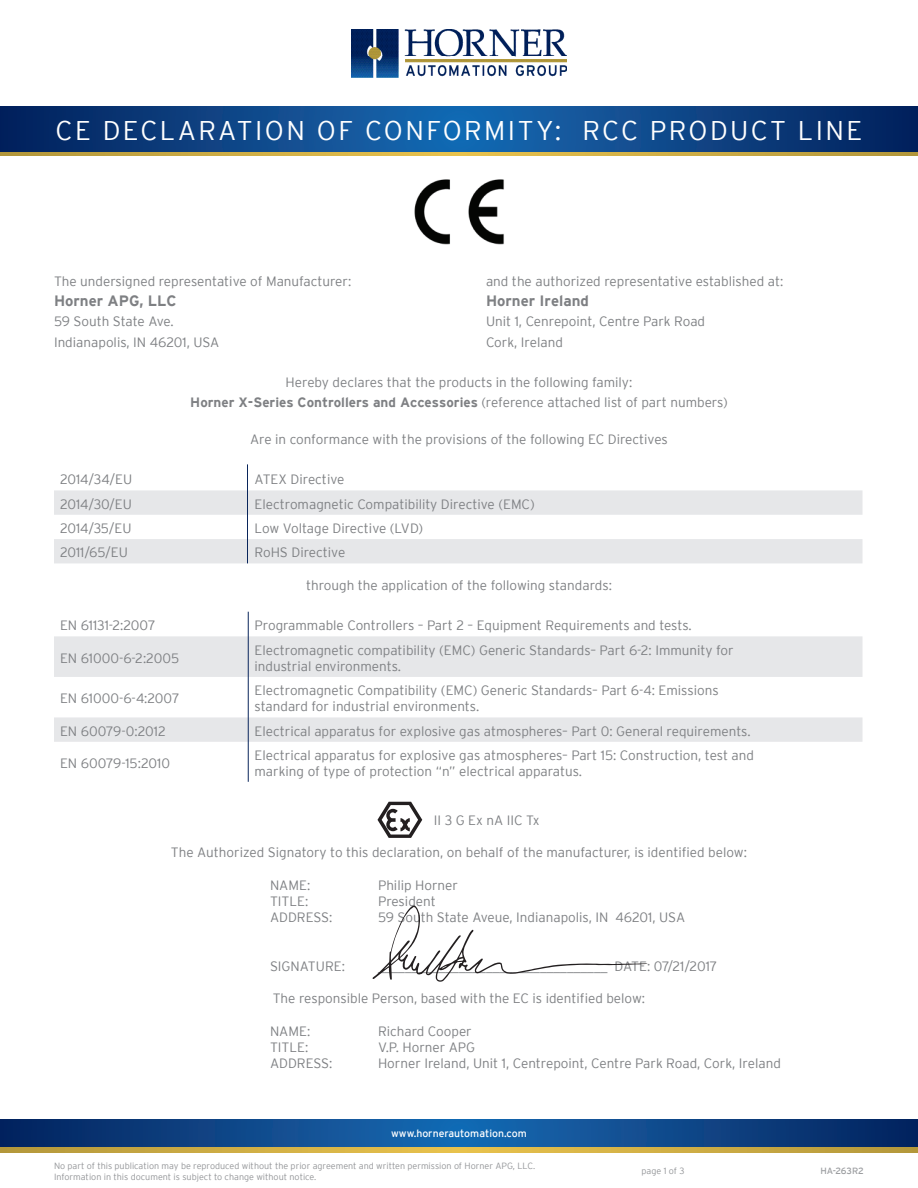
<style>
.page{position:relative;width:918px;height:1188px;background:#fff}
.page>*{position:absolute;margin:0;border:0;box-sizing:border-box;transform-origin:0 0}
.t1{font:300 27px "Interstate";letter-spacing:.09em;color:#fff}
.t2{font:700 15px "Interstate";color:#7e8083}
.t3{font:300 13.5px "Interstate";color:#7e8083}
.t4{font:700 13.5px "Interstate";color:#7e8083}
.t5{font:10.5px "Interstate";color:#fff}
.t6{font:300 9px/10.8px "Interstate";color:#939598}
.t7{font:9px "Interstate";color:#9b9da0}
.s1{font-weight:300}
</style>
<div class="page">
<img style="left:351px;top:30px;width:216px;height:47px">
<svg style="left:0;top:1120px;width:918px;height:28px;background:#144a85"></svg>
<svg style="left:0;top:1148px;width:918px;height:4px;background:#ceac44"></svg>
<svg style="left:0;top:107px;width:918px;height:45px;background:#0d4586"></svg>
<svg style="left:0;top:152px;width:918px;height:3px;background:#cdac43"></svg>
<img style="left:414px;top:179px;width:90px;height:66px">
<svg style="left:54px;top:490px;width:808px;height:73px;fill:#e6e7e9"></svg>
<svg style="left:54px;top:636px;width:808px;height:106px;fill:#e6e7e9"></svg>
<svg style="left:378px;top:802px;width:44px;height:36px"></svg>
<hr style="left:247px;top:464px;width:1px;height:99px;background:#09255b">
<hr style="left:248px;top:612px;width:1px;height:170px;background:#09255b">
<svg style="left:372px;top:905px;width:275px;height:77px"></svg>
<p class="t1" style="left:56px;top:115px;width:808px">CE DECLARATION OF CONFORMITY: RCC PRODUCT LINE</p>
<p class="t3" style="left:54px;top:274px;width:299px">The undersigned representative of Manufacturer:</p>
<p class="t3" style="left:486px;top:274px;width:299px">and the authorized representative established at:</p>
<p class="t2" style="left:54px;top:293px;width:124px">Horner APG, LLC</p>
<p class="t2" style="left:486px;top:293px;width:104px">Horner Ireland</p>
<p class="t3" style="left:54px;top:314px;width:121px">59 South State Ave.</p>
<p class="t3" style="left:486px;top:314px;width:221px">Unit 1, Cenrepoint, Centre Park Road</p>
<p class="t3" style="left:54px;top:334px;width:167px">Indianapolis, IN 46201, USA</p>
<p class="t3" style="left:486px;top:334px;width:78px">Cork, Ireland</p>
<p class="t3" style="left:286px;top:375px;width:348px">Hereby declares that the products in the following family:</p>
<p class="t4" style="left:190px;top:395px;width:539px">Horner X-Series Controllers and Accessories <span class="s1">(reference attached list of part numbers)</span></p>
<p class="t3" style="left:250px;top:432px;width:419px">Are in conformance with the provisions of the following EC Directives</p>
<p class="t3" style="left:60px;top:472px;width:74px">2014/34/EU</p>
<p class="t3" style="left:255px;top:472px;width:91px">ATEX Directive</p>
<p class="t3" style="left:60px;top:496px;width:73px">2014/30/EU</p>
<p class="t3" style="left:255px;top:496px;width:282px">Electromagnetic Compatibility Directive (EMC)</p>
<p class="t3" style="left:60px;top:521px;width:73px">2014/35/EU</p>
<p class="t3" style="left:255px;top:521px;width:170px">Low Voltage Directive (LVD)</p>
<p class="t3" style="left:60px;top:545px;width:69px">2011/65/EU</p>
<p class="t3" style="left:255px;top:545px;width:92px">RoHS Directive</p>
<p class="t3" style="left:306px;top:578px;width:307px">through the application of the following standards:</p>
<p class="t3" style="left:60px;top:618px;width:97px">EN 61131-2:2007</p>
<p class="t3" style="left:255px;top:618px;width:439px">Programmable Controllers – Part 2 – Equipment Requirements and tests.</p>
<p class="t3" style="left:60px;top:650px;width:121px">EN 61000-6-2:2005</p>
<p class="t3" style="left:255px;top:642px;width:481px">Electromagnetic compatibility (EMC) Generic Standards– Part 6-2: Immunity for</p>
<p class="t3" style="left:255px;top:659px;width:148px">industrial environments.</p>
<p class="t3" style="left:60px;top:691px;width:121px">EN 61000-6-4:2007</p>
<p class="t3" style="left:255px;top:683px;width:466px">Electromagnetic Compatibility (EMC) Generic Standards– Part 6-4: Emissions</p>
<p class="t3" style="left:255px;top:699px;width:226px">standard for industrial environments.</p>
<p class="t3" style="left:60px;top:723px;width:107px">EN 60079-0:2012</p>
<p class="t3" style="left:255px;top:723px;width:498px">Electrical apparatus for explosive gas atmospheres– Part 0: General requirements.</p>
<p class="t3" style="left:60px;top:756px;width:112px">EN 60079-15:2010</p>
<p class="t3" style="left:255px;top:748px;width:501px">Electrical apparatus for explosive gas atmospheres– Part 15: Construction, test and</p>
<p class="t3" style="left:255px;top:764px;width:329px">marking of type of protection “n” electrical apparatus.</p>
<p class="t3" style="left:434px;top:813px;width:107px">II 3 G Ex nA IIC Tx</p>
<p class="t3" style="left:171px;top:845px;width:578px">The Authorized Signatory to this declaration, on behalf of the manufacturer, is identified below:</p>
<p class="t3" style="left:270px;top:877px;width:42px">NAME:</p>
<p class="t3" style="left:378px;top:877px;width:82px">Philip Horner</p>
<p class="t3" style="left:270px;top:894px;width:40px">TITLE:</p>
<p class="t3" style="left:378px;top:894px;width:59px">President</p>
<p class="t3" style="left:270px;top:910px;width:64px">ADDRESS:</p>
<p class="t3" style="left:378px;top:910px;width:309px">59 South State Aveue, Indianapolis, IN 46201, USA</p>
<p class="t3" style="left:270px;top:958px;width:77px">SIGNATURE:</p>
<p class="t3" style="left:378px;top:958px;width:341px">__________________________________ DATE: 07/21/2017</p>
<p class="t3" style="left:273px;top:991px;width:374px">The responsible Person, based with the EC is identified below:</p>
<p class="t3" style="left:270px;top:1023px;width:42px">NAME:</p>
<p class="t3" style="left:378px;top:1023px;width:95px">Richard Cooper</p>
<p class="t3" style="left:270px;top:1039px;width:40px">TITLE:</p>
<p class="t3" style="left:378px;top:1039px;width:99px">V.P. Horner APG</p>
<p class="t3" style="left:270px;top:1056px;width:64px">ADDRESS:</p>
<p class="t3" style="left:378px;top:1056px;width:404px">Horner Ireland, Unit 1, Centrepoint, Centre Park Road, Cork, Ireland</p>
<p class="t5" style="left:391px;top:1128px;width:137px">www.hornerautomation.com</p>
<p class="t6" style="left:54px;top:1160px;width:483px">No part of this publication may be reproduced without the prior agreement and written permission of Horner APG, LLC.<br>Information in this document is subject to change without notice.</p>
<p class="t6" style="left:642px;top:1166px;width:44px">page 1 of 3</p>
<p class="t7" style="left:820px;top:1166px;width:45px">HA-263R2</p>
</div>
